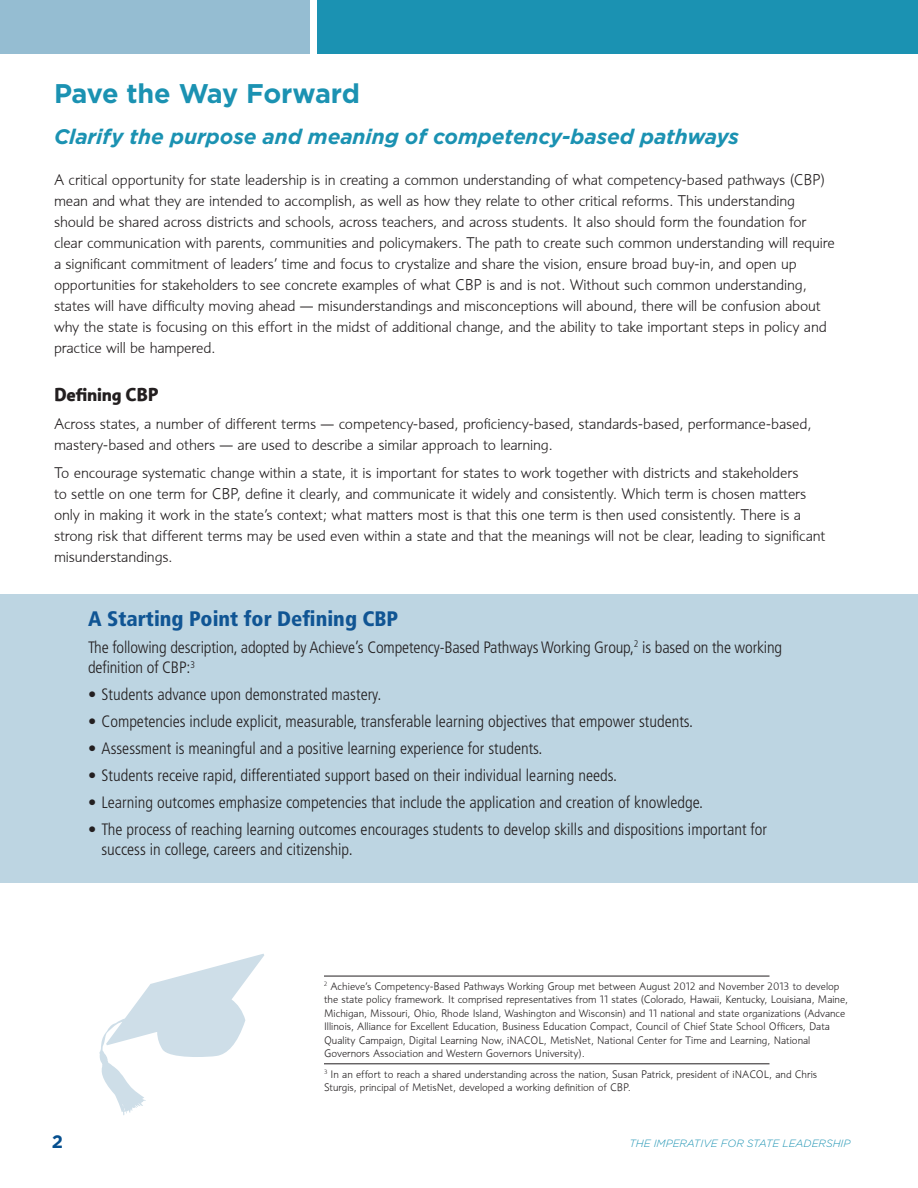
<style>
.page{position:relative;width:918px;height:1188px;background:#fff}
.page>*{position:absolute;margin:0;border:0;box-sizing:border-box;transform-origin:0 0}
.Heading{font:700 27px "Gotham";letter-spacing:-.015em;color:#1b92b2}
.Heading-2{font:italic 700 21px "Gotham";letter-spacing:-.005em;color:#1b92b2}
.Heading_in_Box{font:900 condensed 21px "Frutiger";color:#105594}
.text{font:700 18px "Informa";letter-spacing:-.01em;color:#231f20}
.t1{font:700 18px "Gotham";color:#064f8f}
.text_in_box{font:300 condensed 16.5px/20.2px "Frutiger";color:#231f20}
.text-2{font:300 15px/21px "Informa";letter-spacing:-.01em;color:#231f20}
.Note_text{font:300 10.5px/13.5px "Informa";color:#231f20}
.t2{font:italic 300 10.5px "Gotham";color:#1b92b2}
</style>
<div class="page">
<div style="left:0;top:0;width:310px;height:54px;background:#95bdd2"></div>
<div style="left:318px;top:0;width:600px;height:54px;background:#1b92b2"></div>
<hr style="left:324px;top:976px;width:446px;height:1px;background:#231f20">
<hr style="left:324px;top:1064px;width:446px;height:1px;background:#231f20">
<svg style="left:99px;top:954px;width:165px;height:161px"></svg>
<div style="left:0;top:594px;width:918px;height:288px;background:#bdd5e2"></div>
<p class="Heading" style="left:54px;top:75px;width:307px">Pave the Way Forward</p>
<p class="Heading-2" style="left:54px;top:122px;width:686px">Clarify the purpose and meaning of competency-based pathways</p>
<p class="text-2" style="left:54px;top:169px;width:782px">A critical opportunity for state leadership is in creating a common understanding of what competency-based pathways (CBP) mean and what they are intended to accomplish, as well as how they relate to other critical reforms. This understanding should be shared across districts and schools, across teachers, and across students. It also should form the foundation for clear communication with parents, communities and policymakers. The path to create such common understanding will require a significant commitment of leaders’ time and focus to crystalize and share the vision, ensure broad buy-in, and open up opportunities for stakeholders to see concrete examples of what CBP is and is not. Without such common understanding, states will have difficulty moving ahead — misunderstandings and misconceptions will abound, there will be confusion about why the state is focusing on this effort in the midst of additional change, and the ability to take important steps in policy and practice will be hampered.</p>
<p class="text" style="left:54px;top:384px;width:106px">Defining CBP</p>
<p class="text-2" style="left:54px;top:413px;width:759px">Across states, a number of different terms — competency-based, proficiency-based, standards-based, performance-based, mastery-based and others — are used to describe a similar approach to learning.</p>
<p class="text-2" style="left:54px;top:462px;width:773px">To encourage systematic change within a state, it is important for states to work together with districts and stakeholders<br>to settle on one term for CBP, define it clearly, and communicate it widely and consistently. Which term is chosen matters only in making it work in the state’s context; what matters most is that this one term is then used consistently. There is a strong risk that different terms may be used even within a state and that the meanings will not be clear, leading to significant misunderstandings.</p>
<p class="Heading_in_Box" style="left:88px;top:606px;width:312px">A Starting Point for Defining CBP</p>
<p class="text_in_box" style="left:88px;top:637px;width:696px">The following description, adopted by Achieve’s Competency-Based Pathways Working Group,<sup>2</sup> is based on the working definition of CBP:<sup>3</sup></p>
<p class="text_in_box" style="left:88px;top:685px;width:295px">• Students advance upon demonstrated mastery.</p>
<p class="text_in_box" style="left:88px;top:712px;width:607px">• Competencies include explicit, measurable, transferable learning objectives that empower students.</p>
<p class="text_in_box" style="left:88px;top:739px;width:456px">• Assessment is meaningful and a positive learning experience for students.</p>
<p class="text_in_box" style="left:88px;top:766px;width:530px">• Students receive rapid, differentiated support based on their individual learning needs.</p>
<p class="text_in_box" style="left:88px;top:793px;width:617px">• Learning outcomes emphasize competencies that include the application and creation of knowledge.</p>
<p class="text_in_box" style="left:102px;top:820px;width:667px;text-indent:-14px">• The process of reaching learning outcomes encourages students to develop skills and dispositions important for success in college, careers and citizenship.</p>
<p class="Note_text" style="left:324px;top:979px;width:526px"><sup>2</sup> Achieve’s Competency-Based Pathways Working Group met between August 2012 and November 2013 to develop the state policy framework. It comprised representatives from 11 states (Colorado, Hawaii, Kentucky, Louisiana, Maine, Michigan, Missouri, Ohio, Rhode Island, Washington and Wisconsin) and 11 national and state organizations (Advance Illinois, Alliance for Excellent Education, Business Education Compact, Council of Chief State School Officers, Data Quality Campaign, Digital Learning Now, iNACOL, MetisNet, National Center for Time and Learning, National Governors Association and Western Governors University).</p>
<p class="Note_text" style="left:324px;top:1067px;width:495px"><sup>3</sup> In an effort to reach a shared understanding across the nation, Susan Patrick, president of iNACOL, and Chris<br>Sturgis, principal of MetisNet, developed a working definition of CBP.</p>
<p class="t1" style="left:52px;top:1130px;width:13px">2</p>
<p class="t2" style="left:629px;top:1136px;width:223px">THE IMPERATIVE FOR STATE LEADERSHIP</p>
</div>
